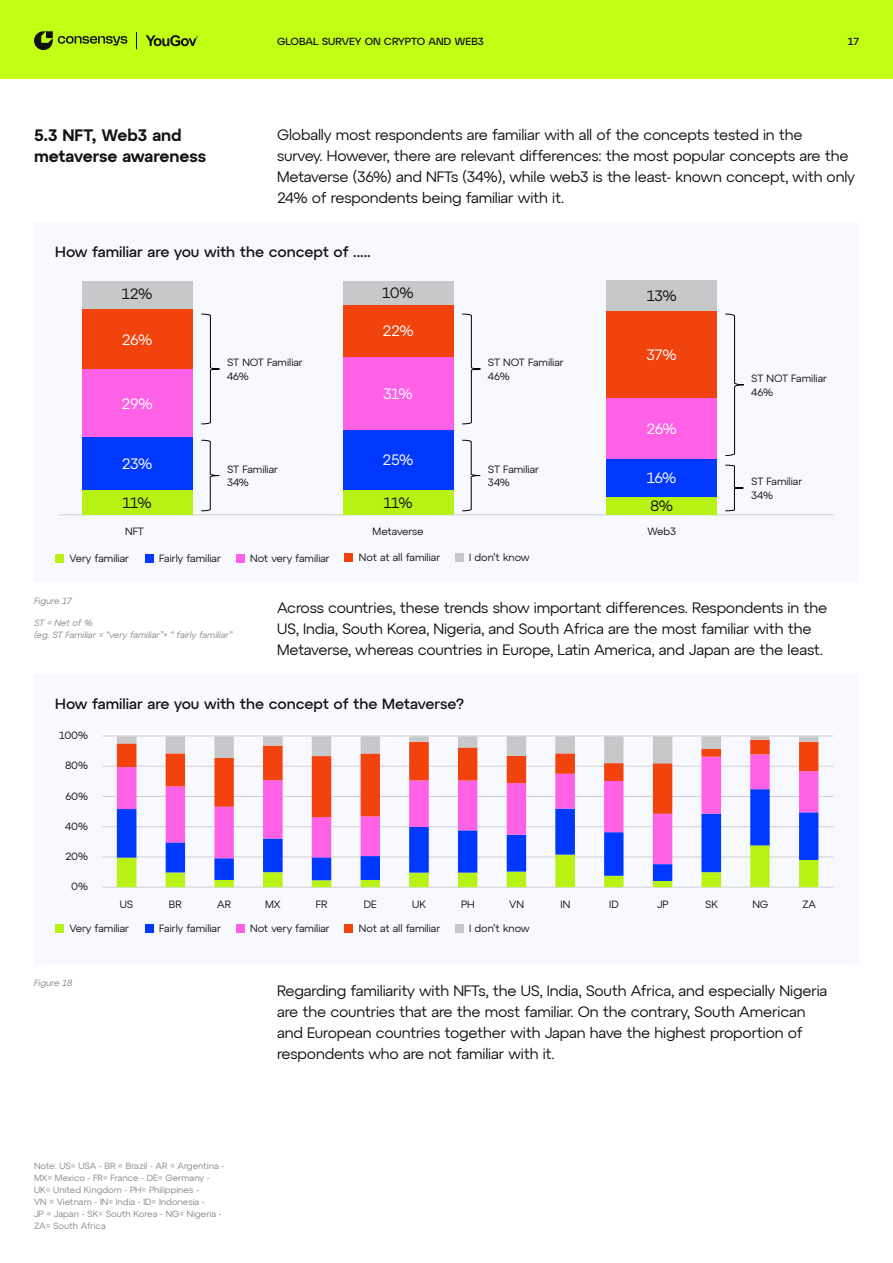
<style>
.page{position:relative;width:893px;height:1263px;background:#fff}
.page>*{position:absolute;margin:0;border:0;box-sizing:border-box;transform-origin:0 0}
.t1{font:600 16.5px/21px "Atyp Text";color:#121212}
.t2{font:15px/21px "Atyp Text";letter-spacing:-.01em;color:#121212}
.t3{font:500 15px "Atyp Text";color:#121212}
.t4{font:15px "Atyp Text";letter-spacing:-.035em;color:#fff}
.t5{font:10.5px/13.5px "Atyp Text";color:#121212}
.t6{font:500 10.5px "Atyp Display";color:#121212}
.t7{font:9px/12px "Atyp Text";color:#888}
.t8{font:italic 9px/12px "Atyp Text";color:#888}
</style>
<div class="page">
<div style="left:0;top:0;width:893px;height:79px;background:#c1ff14"></div>
<svg style="left:146px;top:35px;width:52px;height:11px"></svg>
<svg style="left:136px;top:32px;width:1px;height:17px"></svg>
<svg style="left:34px;top:31px;width:93px;height:19px"></svg>
<div style="left:34px;top:222px;width:825px;height:360px;background:#f7f9ff"></div>
<hr style="left:59px;top:514px;width:774px;height:1px;background:#d0d0d0">
<div style="left:55px;top:554px;width:8px;height:8px;background:#b8f214"></div>
<div style="left:145px;top:554px;width:8px;height:8px;background:#0038ff"></div>
<div style="left:236px;top:554px;width:8px;height:8px;background:#ff61e6"></div>
<div style="left:345px;top:554px;width:8px;height:8px;background:#f2420d"></div>
<div style="left:455px;top:554px;width:8px;height:8px;background:#c6c8ca"></div>
<div style="left:343px;top:489px;width:110px;height:26px;background:#b8f214"></div>
<div style="left:343px;top:430px;width:110px;height:59px;background:#0038ff"></div>
<div style="left:343px;top:356px;width:110px;height:74px;background:#ff61e6"></div>
<div style="left:343px;top:304px;width:110px;height:52px;background:#f2420d"></div>
<div style="left:343px;top:281px;width:110px;height:23px;background:#c6c8ca"></div>
<div style="left:606px;top:496px;width:111px;height:19px;background:#b8f214"></div>
<div style="left:606px;top:459px;width:111px;height:37px;background:#0038ff"></div>
<div style="left:606px;top:398px;width:111px;height:61px;background:#ff61e6"></div>
<div style="left:606px;top:311px;width:111px;height:87px;background:#f2420d"></div>
<div style="left:606px;top:281px;width:111px;height:30px;background:#c6c8ca"></div>
<div style="left:82px;top:490px;width:110px;height:25px;background:#b8f214"></div>
<div style="left:82px;top:436px;width:110px;height:54px;background:#0038ff"></div>
<div style="left:82px;top:369px;width:110px;height:67px;background:#ff61e6"></div>
<div style="left:82px;top:308px;width:110px;height:61px;background:#f2420d"></div>
<div style="left:82px;top:281px;width:110px;height:27px;background:#c6c8ca"></div>
<div style="left:34px;top:674px;width:825px;height:290px;background:#f7f9ff"></div>
<hr style="left:102px;top:736px;width:731px;height:1px;background:#d0d0d0">
<hr style="left:102px;top:766px;width:731px;height:1px;background:#d0d0d0">
<hr style="left:102px;top:796px;width:731px;height:1px;background:#d0d0d0">
<hr style="left:102px;top:826px;width:731px;height:1px;background:#d0d0d0">
<hr style="left:102px;top:856px;width:731px;height:1px;background:#d0d0d0">
<hr style="left:102px;top:887px;width:731px;height:1px;background:#d0d0d0">
<div style="left:55px;top:925px;width:8px;height:8px;background:#b8f214"></div>
<div style="left:145px;top:925px;width:8px;height:8px;background:#0038ff"></div>
<div style="left:236px;top:925px;width:8px;height:8px;background:#ff61e6"></div>
<div style="left:345px;top:924px;width:8px;height:9px;background:#f2420d"></div>
<div style="left:455px;top:924px;width:8px;height:9px;background:#c6c8ca"></div>
<svg style="left:117px;top:881px;width:701px;height:6px"></svg>
<svg style="left:117px;top:864px;width:701px;height:17px"></svg>
<svg style="left:117px;top:817px;width:701px;height:47px"></svg>
<svg style="left:117px;top:763px;width:701px;height:54px"></svg>
<svg style="left:117px;top:736px;width:701px;height:27px"></svg>
<svg style="left:201px;top:313px;width:19px;height:112px"></svg>
<svg style="left:725px;top:313px;width:19px;height:143px"></svg>
<svg style="left:462px;top:313px;width:19px;height:112px"></svg>
<svg style="left:201px;top:439px;width:19px;height:73px"></svg>
<svg style="left:725px;top:464px;width:19px;height:48px"></svg>
<svg style="left:462px;top:439px;width:19px;height:73px"></svg>
<p class="t6" style="left:277px;top:33px;width:208px">GLOBAL SURVEY ON CRYPTO AND WEB3</p>
<p class="t6" style="left:848px;top:33px;width:13px">17</p>
<p class="t1" style="left:34px;top:124px;width:174px">5.3 NFT, Web3 and metaverse awareness</p>
<p class="t2" style="left:277px;top:123px;width:580px">Globally most respondents are familiar with all of the concepts tested in the<br>survey. However, there are relevant differences: the most popular concepts are the Metaverse (36%) and NFTs (34%), while web3 is the least- known concept, with only 24% of respondents being familiar with it.</p>
<p class="t3" style="left:55px;top:240px;width:317px">How familiar are you with the concept of .....</p>
<p class="t2" style="left:122px;top:283px;width:32px">12%</p>
<p class="t2" style="left:382px;top:281px;width:33px">10%</p>
<p class="t2" style="left:647px;top:285px;width:31px">13%</p>
<p class="t4" style="left:122px;top:328px;width:32px">26%</p>
<p class="t4" style="left:382px;top:319px;width:33px">22%</p>
<p class="t4" style="left:121px;top:392px;width:33px">29%</p>
<p class="t5" style="left:227px;top:355px;width:77px">ST NOT Familiar<br>46%</p>
<p class="t4" style="left:383px;top:382px;width:31px">31%</p>
<p class="t4" style="left:122px;top:452px;width:32px">23%</p>
<p class="t4" style="left:382px;top:449px;width:32px">25%</p>
<p class="t5" style="left:227px;top:462px;width:53px">ST Familiar<br>34%</p>
<p class="t5" style="left:488px;top:355px;width:77px">ST NOT Familiar<br>46%</p>
<p class="t5" style="left:488px;top:462px;width:53px">ST Familiar<br>34%</p>
<p class="t4" style="left:647px;top:344px;width:32px">37%</p>
<p class="t4" style="left:646px;top:418px;width:32px">26%</p>
<p class="t4" style="left:647px;top:467px;width:31px">16%</p>
<p class="t2" style="left:122px;top:491px;width:31px">11%</p>
<p class="t2" style="left:383px;top:491px;width:31px">11%</p>
<p class="t2" style="left:650px;top:494px;width:24px">8%</p>
<p class="t5" style="left:751px;top:371px;width:77px">ST NOT Familiar<br>46%</p>
<p class="t5" style="left:751px;top:474px;width:53px">ST Familiar<br>34%</p>
<p class="t5" style="left:125px;top:524px;width:20px">NFT</p>
<p class="t5" style="left:372px;top:524px;width:53px">Metaverse</p>
<p class="t5" style="left:647px;top:524px;width:31px">Web3</p>
<p class="t5" style="left:69px;top:551px;width:61px">Very familiar</p>
<p class="t5" style="left:159px;top:551px;width:63px">Fairly familiar</p>
<p class="t5" style="left:250px;top:551px;width:81px">Not very familiar</p>
<p class="t5" style="left:359px;top:550px;width:83px">Not at all familiar</p>
<p class="t5" style="left:469px;top:550px;width:62px">I don’t know</p>
<p class="t8" style="left:34px;top:594px;width:39px">Figure 17</p>
<p class="t2" style="left:277px;top:596px;width:552px">Across countries, these trends show important differences. Respondents in the<br>US, India, South Korea, Nigeria, and South Africa are the most familiar with the<br>Metaverse, whereas countries in Europe, Latin America, and Japan are the least.</p>
<p class="t8" style="left:34px;top:616px;width:200px">ST = Net of %<br>(eg. ST Familiar = “very familiar”+ “ fairly familiar”</p>
<p class="t3" style="left:55px;top:692px;width:410px">How familiar are you with the concept of the Metaverse?</p>
<p class="t5" style="left:59px;top:728px;width:31px">100%</p>
<p class="t5" style="left:65px;top:758px;width:25px">80%</p>
<p class="t5" style="left:66px;top:789px;width:24px">60%</p>
<p class="t5" style="left:65px;top:819px;width:25px">40%</p>
<p class="t5" style="left:65px;top:849px;width:24px">20%</p>
<p class="t5" style="left:71px;top:879px;width:18px">0%</p>
<p class="t5" style="left:120px;top:897px;width:15px">US</p>
<p class="t5" style="left:169px;top:897px;width:14px">BR</p>
<p class="t5" style="left:217px;top:897px;width:15px">AR</p>
<p class="t5" style="left:265px;top:897px;width:17px">MX</p>
<p class="t5" style="left:316px;top:897px;width:13px">FR</p>
<p class="t5" style="left:364px;top:897px;width:15px">DE</p>
<p class="t5" style="left:412px;top:897px;width:15px">UK</p>
<p class="t5" style="left:461px;top:897px;width:15px">PH</p>
<p class="t5" style="left:509px;top:897px;width:16px">VN</p>
<p class="t5" style="left:560px;top:897px;width:11px">IN</p>
<p class="t5" style="left:609px;top:897px;width:11px">ID</p>
<p class="t5" style="left:657px;top:897px;width:13px">JP</p>
<p class="t5" style="left:705px;top:897px;width:15px">SK</p>
<p class="t5" style="left:752px;top:897px;width:18px">NG</p>
<p class="t5" style="left:802px;top:897px;width:15px">ZA</p>
<p class="t5" style="left:69px;top:921px;width:61px">Very familiar</p>
<p class="t5" style="left:159px;top:921px;width:63px">Fairly familiar</p>
<p class="t5" style="left:250px;top:921px;width:81px">Not very familiar</p>
<p class="t5" style="left:359px;top:921px;width:83px">Not at all familiar</p>
<p class="t5" style="left:469px;top:921px;width:62px">I don’t know</p>
<p class="t8" style="left:34px;top:977px;width:40px">Figure 18</p>
<p class="t7" style="left:34px;top:1159px;width:192px">Note: US= USA - BR = Brazil - AR = Argentina - MX= Mexico - FR= France - DE= Germany - UK= United Kingdom - PH= Philippines -<br>VN = Vietnam - IN= India - ID= Indonesia -<br>JP = Japan - SK= South Korea - NG= Nigeria - ZA= South Africa</p>
<p class="t2" style="left:277px;top:979px;width:552px">Regarding familiarity with NFTs, the US, India, South Africa, and especially Nigeria are the countries that are the most familiar. On the contrary, South American and European countries together with Japan have the highest proportion of respondents who are not familiar with it.</p>
</div>
